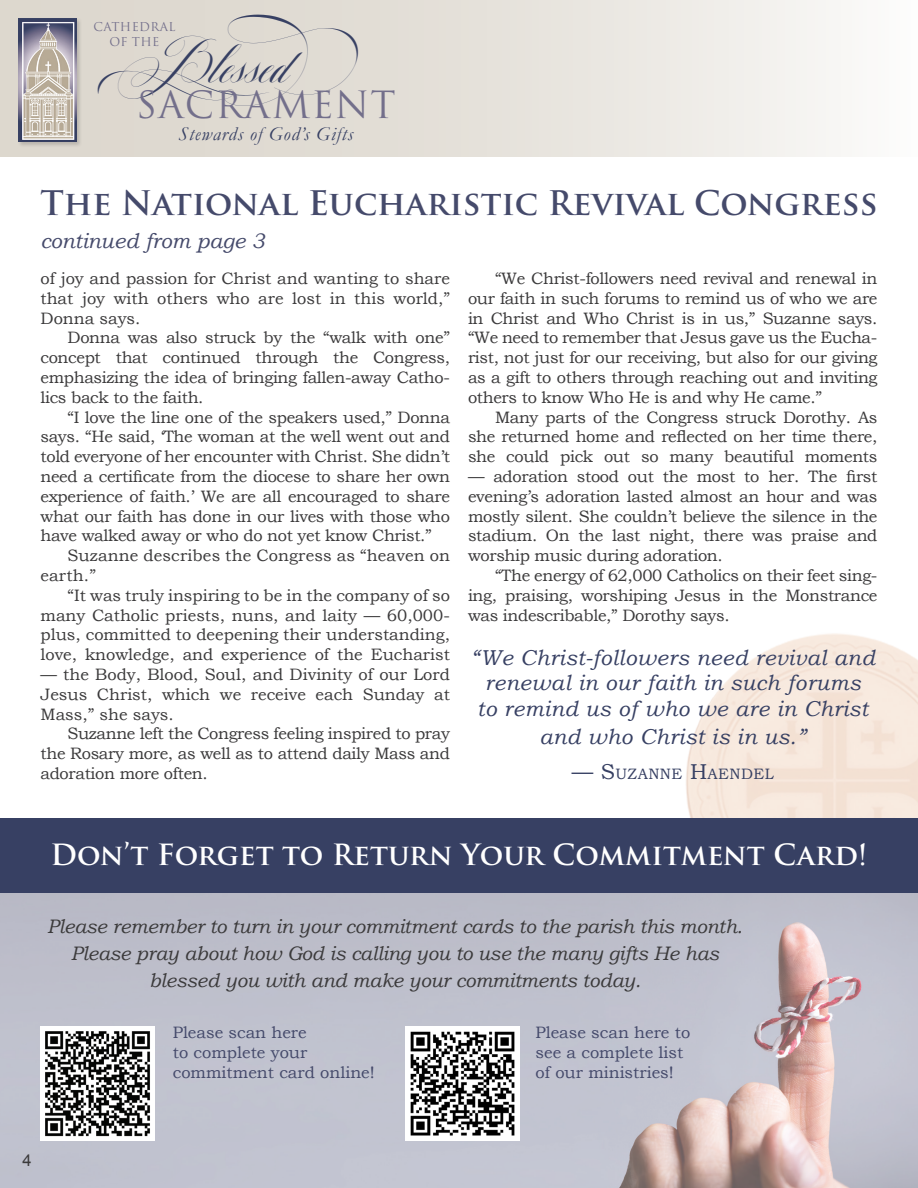
<style>
.page{position:relative;width:918px;height:1188px;background:#fff}
.page>*{position:absolute;margin:0;border:0;box-sizing:border-box;transform-origin:0 0}
.t1{font:36.6px "Trajan Pro";letter-spacing:.03em;color:#736f8b}
.t2{font:900 33.3px "Mozart Script";color:#374063}
.t3{font:700 33px "Trajan Pro";color:#454a6b}
.t4{font:700 28.5px "Trajan Pro";color:#fff}
.pull_quote{font:italic 21.45px/25.5px "Bookman Old Style";letter-spacing:.02em;color:#374063;text-align:center}
.t5{font:italic 21px "Bookman Old Style";color:#454a6b}
.Body{font:italic 19.5px/27px "Bookman Old Style";letter-spacing:-.01em;color:#3b3a3b;text-align:center}
.t6{font:italic 19.5px "Garamond";letter-spacing:.05em;color:#374063}
.Body-2{font:16.5px/19.8px "Bookman Old Style";letter-spacing:-.02em;color:#3b3a3b;text-align:justify}
.Body-3{font:16.5px/19.8px "Bookman Old Style";color:#454a6b}
.Body-4{font:16.5px/19.8px "Bookman Old Style";letter-spacing:.01em;color:#3b3a3b}
.Body-5{font:16.5px "Arial";color:#3b3a3b}
.pull_quote-2{font:15px "Bookman Old Style";letter-spacing:.03em;color:#374063}
.t7{font:11.85px/15px "Trajan Pro";letter-spacing:.03em;color:#736f8b;text-align:center}
.s1{font-size:21.45px}
</style>
<div class="page">
<img style="left:686px;top:633px;width:232px;height:185px">
<div style="left:0;top:0;width:918px;height:157px;background:linear-gradient(to right,#d8d1c7,#f7f6f4)"></div>
<img style="left:0;top:892px;width:918px;height:296px">
<div style="left:17px;top:17px;width:65px;height:130px;background:#231f20;opacity:.2"></div>
<img style="left:19px;top:19px;width:58px;height:123px">
<div style="left:0;top:818px;width:918px;height:74px;background:#374063"></div>
<img style="left:40px;top:1026px;width:115px;height:115px">
<img style="left:405px;top:1026px;width:115px;height:115px">
<p class="t2" style="left:126px;top:51px;width:262px">Blessed</p>
<p class="t7" style="left:94px;top:19px;width:83px">CATHEDRAL<br>OF THE</p>
<p class="t1" style="left:136px;top:82px;width:261px">SACRAMENT</p>
<p class="t6" style="left:178px;top:121px;width:176px">Stewards of God’s Gifts</p>
<p class="t3" style="left:40px;top:182px;width:839px">The National Eucharistic Revival Congress</p>
<p class="t5" style="left:40px;top:226px;width:226px">continued from page 3</p>
<p class="Body-2" style="left:40px;top:269px;width:411px">of joy and passion for Christ and wanting to share that joy with others who are lost in this world,” Donna says.</p>
<p class="Body-2" style="left:40px;top:328px;width:411px;text-indent:27px">Donna was also struck by the “walk with one” concept that continued through the Congress, emphasizing the idea of bringing fallen-away Catho&shy;lics back to the faith.</p>
<p class="Body-2" style="left:40px;top:407px;width:411px;text-indent:27px">“I love the line one of the speakers used,” Donna says. “He said, ‘The woman at the well went out and told everyone of her encounter with Christ. She didn’t need a certificate from the diocese to share her own experience of faith.’ We are all encouraged to share what our faith has done in our lives with those who have walked away or who do not yet know Christ.”</p>
<p class="Body-4" style="left:40px;top:546px;width:411px;text-indent:27px">Suzanne describes the Congress as “heaven on earth.”</p>
<p class="Body-2" style="left:40px;top:585px;width:411px;text-indent:27px">“It was truly inspiring to be in the company of so many Catholic priests, nuns, and laity — 60,000- plus, committed to deepening their understanding, love, knowledge, and experience of the Eucharist</p>
<p class="Body-2" style="left:40px;top:665px;width:411px">— the Body, Blood, Soul, and Divinity of our Lord Jesus Christ, which we receive each Sunday at Mass,” she says.</p>
<p class="Body-2" style="left:40px;top:724px;width:411px;text-indent:27px">Suzanne left the Congress feeling inspired to pray the Rosary more, as well as to attend daily Mass and adoration more often.</p>
<p class="Body-2" style="left:468px;top:269px;width:411px;text-indent:27px">“We Christ-followers need revival and renewal in our faith in such forums to remind us of who we are in Christ and Who Christ is in us,” Suzanne says. “We need to remember that Jesus gave us the Eucha&shy;rist, not just for our receiving, but also for our giving as a gift to others through reaching out and inviting others to know Who He is and why He came.”</p>
<p class="Body-2" style="left:468px;top:407px;width:411px;text-indent:27px">Many parts of the Congress struck Dorothy. As she returned home and reflected on her time there, she could pick out so many beautiful moments</p>
<p class="Body-2" style="left:468px;top:467px;width:411px">— adoration stood out the most to her. The first evening’s adoration lasted almost an hour and was mostly silent. She couldn’t believe the silence in the stadium. On the last night, there was praise and worship music during adoration.</p>
<p class="Body-2" style="left:468px;top:566px;width:411px;text-indent:27px">“The energy of 62,000 Catholics on their feet sing&shy;ing, praising, worshiping Jesus in the Monstrance was indescribable,” Dorothy says.</p>
<p class="pull_quote" style="left:470px;top:644px;width:406px">“We Christ-followers need revival and renewal in our faith in such forums<br>to remind us of who we are in Christ</p>
<p class="pull_quote" style="left:539px;top:724px;width:268px">and who Christ is in us.”</p>
<p class="pull_quote-2" style="left:572px;top:764px;width:204px"><span class="s1">— S</span>UZANNE <span class="s1">H</span>AENDEL</p>
<p class="t4" style="left:51px;top:837px;width:818px">Don’t Forget to Return Your Commitment Card!</p>
<p class="Body" style="left:47px;top:913px;width:697px">Please remember to turn in your commitment cards to the parish this month.<br>Please pray about how God is calling you to use the many gifts He has blessed you with and make your commitments today.</p>
<p class="Body-3" style="left:173px;top:1023px;width:203px">Please scan here<br>to complete your commitment card online!</p>
<p class="Body-3" style="left:536px;top:1023px;width:156px">Please scan here to see a complete list of our ministries!</p>
<p class="Body-5" style="left:22px;top:1150px;width:11px">4</p>
</div>
